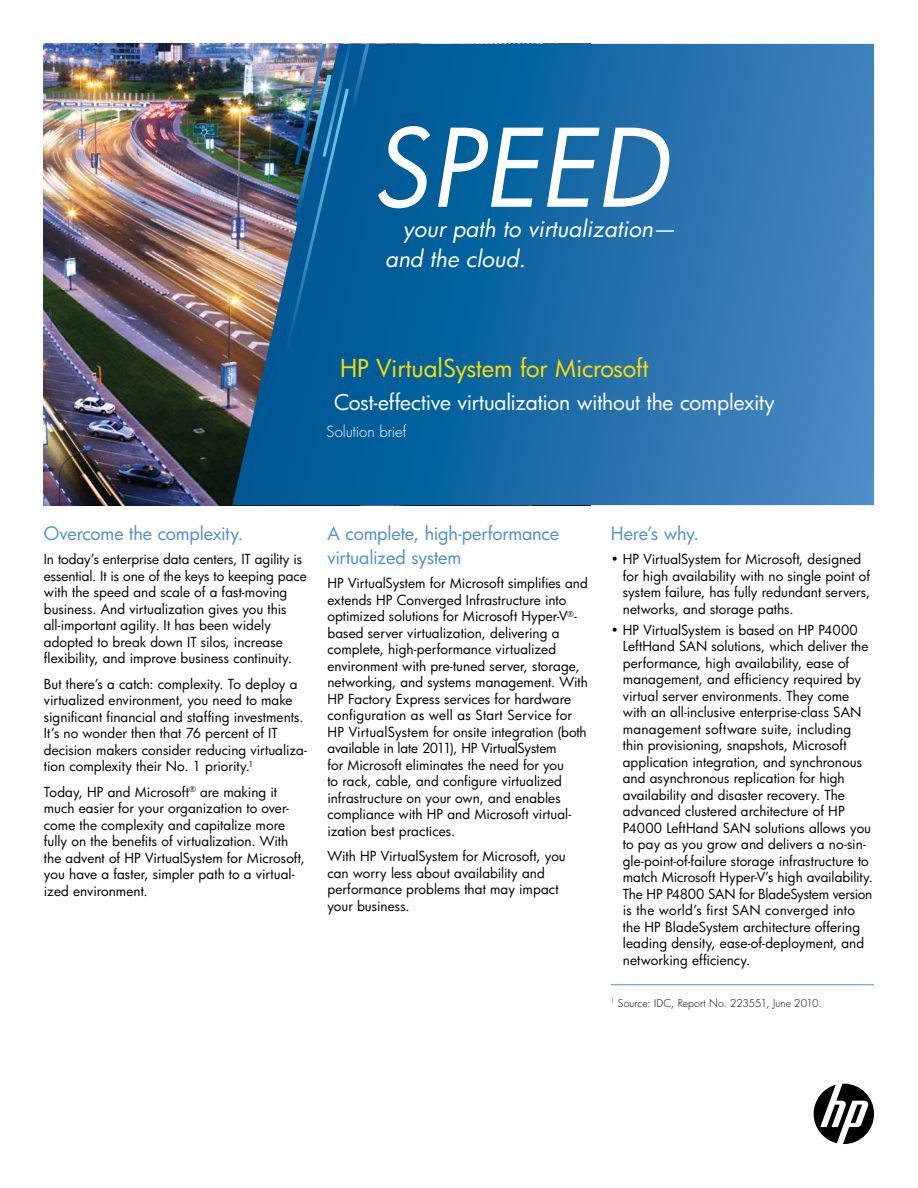
<style>
.page{position:relative;width:918px;height:1188px;background:#fff}
.page>*{position:absolute;margin:0;border:0;box-sizing:border-box;transform-origin:0 0}
.t1{font:italic 105px "HP Futura";color:#fff}
.t2{font:24px "HP Futura";letter-spacing:-.01em;color:#fd0}
.t3{font:italic 22.5px/30px "HP Futura";color:#fff}
.t4{font:21px "HP Futura";letter-spacing:-.01em;color:#fff}
.t5{font:18px/24px "HP Futura";letter-spacing:-.01em;color:#5091cd}
.t6{font:300 15px "HP Futura";letter-spacing:-.005em;color:#fff}
.t7{font:13.5px/16.5px "HP Futura";color:#000}
.t8{font:300 10.5px "HP Futura";letter-spacing:.005em;color:#000}
</style>
<div class="page">
<img style="left:44px;top:44px;width:188px;height:461px">
<svg style="left:232px;top:44px;width:642px;height:461px;background:#256ea6"></svg>
<img style="left:284px;top:44px;width:86px;height:313px">
<svg style="left:814px;top:1084px;width:60px;height:60px"></svg>
<hr style="left:611px;top:984px;width:263px;height:1px;background:#5091cd">
<h1 class="t1" style="left:371px;top:97px;width:296px">SPEED</h1>
<h3 class="t3" style="left:385px;top:213px;width:292px;text-indent:18px">your path to virtualization— and the cloud.</h3>
<h2 class="t2" style="left:340px;top:352px;width:310px">HP VirtualSystem for Microsoft</h2>
<h3 class="t4" style="left:334px;top:388px;width:443px">Cost-effective virtualization without the complexity</h3>
<p class="t6" style="left:327px;top:421px;width:81px">Solution brief</p>
<h3 class="t5" style="left:44px;top:521px;width:201px">Overcome the complexity.</h3>
<p class="t7" style="left:44px;top:551px;width:264px">In today’s enterprise data centers, IT agility is essential. It is one of the keys to keeping pace with the speed and scale of a fast-moving business. And virtualization gives you this all-important agility. It has been widely adopted to break down IT silos, increase flexibility, and improve business continuity.</p>
<p class="t7" style="left:44px;top:675px;width:265px">But there’s a catch: complexity. To deploy a virtualized environment, you need to make significant financial and staffing investments.<br>It’s no wonder then that 76 percent of IT decision makers consider reducing virtualiza&shy;tion complexity their No. 1 priority.<sup>1</sup></p>
<p class="t7" style="left:44px;top:783px;width:263px">Today, HP and Microsoft<sup>®</sup> are making it much easier for your organization to over&shy;come the complexity and capitalize more fully on the benefits of virtualization. With the advent of HP VirtualSystem for Microsoft, you have a faster, simpler path to a virtual&shy;ized environment.</p>
<h3 class="t5" style="left:327px;top:521px;width:233px">A complete, high-performance virtualized system</h3>
<p class="t7" style="left:327px;top:575px;width:262px">HP VirtualSystem for Microsoft simplifies and extends HP Converged Infrastructure into optimized solutions for Microsoft Hyper-V<sup>®</sup>- based server virtualization, delivering a complete, high-performance virtualized environment with pre-tuned server, storage, networking, and systems management. With HP Factory Express services for hardware configuration as well as Start Service for HP VirtualSystem for onsite integration (both available in late 2011), HP VirtualSystem<br>for Microsoft eliminates the need for you<br>to rack, cable, and configure virtualized infrastructure on your own, and enables compliance with HP and Microsoft virtual&shy;ization best practices.</p>
<p class="t7" style="left:327px;top:848px;width:240px">With HP VirtualSystem for Microsoft, you can worry less about availability and performance problems that may impact your business.</p>
<h3 class="t5" style="left:611px;top:521px;width:90px">Here’s why.</h3>
<p class="t7" style="left:623px;top:551px;width:249px;text-indent:-12px">• HP VirtualSystem for Microsoft, designed for high availability with no single point of system failure, has fully redundant servers, networks, and storage paths.</p>
<p class="t7" style="left:623px;top:621px;width:252px;text-indent:-12px">• HP VirtualSystem is based on HP P4000<br>LeftHand SAN solutions, which deliver the performance, high availability, ease of management, and efficiency required by virtual server environments. They come with an all-inclusive enterprise-class SAN management software suite, including thin provisioning, snapshots, Microsoft application integration, and synchronous and asynchronous replication for high availability and disaster recovery. The advanced clustered architecture of HP P4000 LeftHand SAN solutions allows you to pay as you grow and delivers a no-sin&shy;gle-point-of-failure storage infrastructure to match Microsoft Hyper-V’s high availability.<br>The HP P4800 SAN for BladeSystem version is the world’s first SAN converged into the HP BladeSystem architecture offering leading density, ease-of-deployment, and networking efficiency.</p>
<p class="t8" style="left:611px;top:996px;width:212px"><sup>1</sup> Source: IDC, Report No. 223551, June 2010.</p>
</div>
